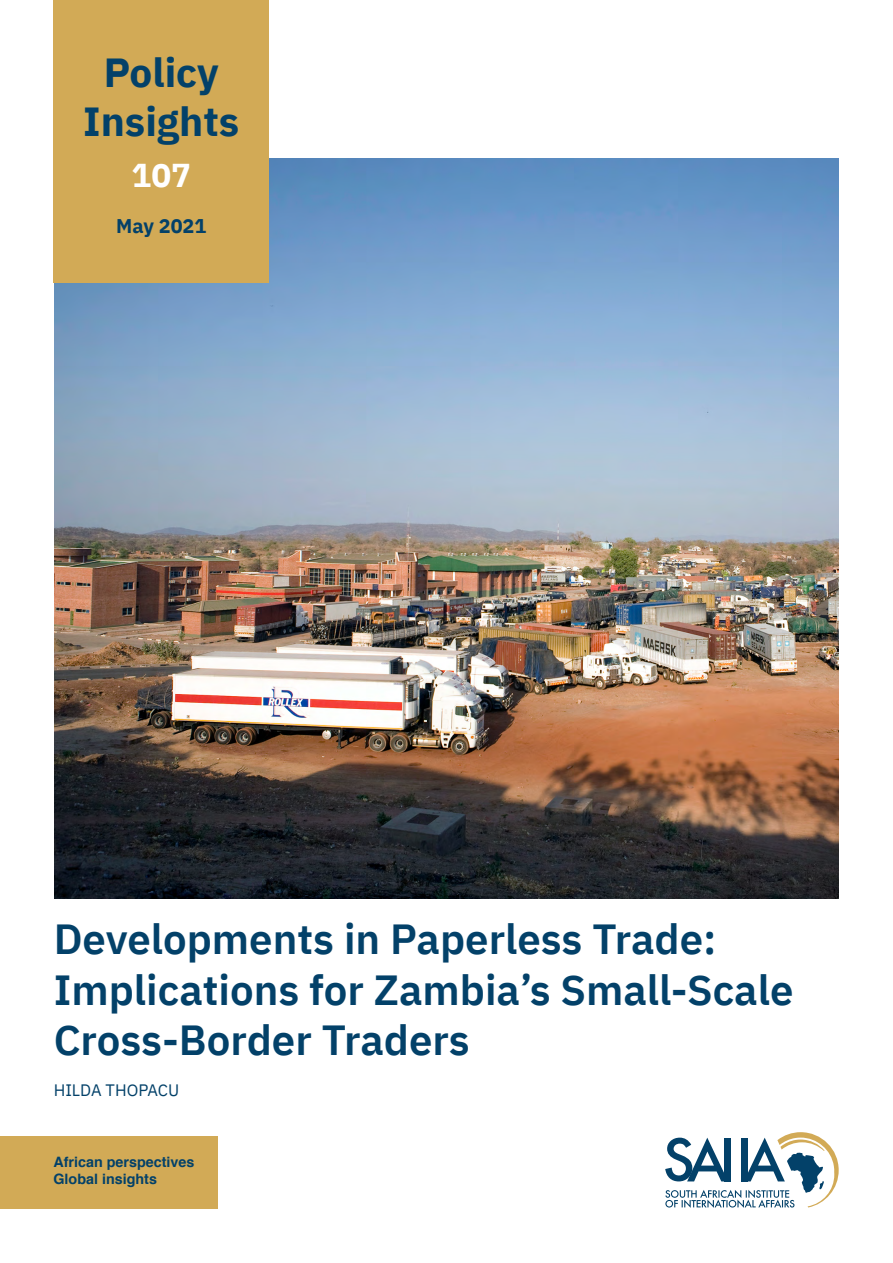
<style>
.page{position:relative;width:893px;height:1263px;background:#fff}
.page>*{position:absolute;margin:0;border:0;box-sizing:border-box;transform-origin:0 0}
.t1{font:600 42px/50.4px "IBM Plex Sans";color:#034169}
.t2{font:700 40.5px/48.6px "IBM Plex Sans";color:#034169;text-align:center}
.t3{font:700 33px "IBM Plex Sans";color:#fff}
.t4{font:700 19.8px "IBM Plex Sans";color:#034169}
.t5{font:16.5px "IBM Plex Sans";color:#034169}
.t6{font:700 14.4px/17.2px "Helvetica";color:#034169}
</style>
<div class="page">
<img style="left:54px;top:158px;width:785px;height:740px">
<svg style="left:665px;top:1132px;width:174px;height:76px"></svg>
<div style="left:0;top:1136px;width:218px;height:72px;background:#d2aa56"></div>
<div style="left:54px;top:0;width:215px;height:283px;background:#d2aa56"></div>
<p class="t2" style="left:83px;top:45px;width:158px">Policy<br>Insights</p>
<p class="t3" style="left:132px;top:149px;width:61px">107</p>
<p class="t4" style="left:116px;top:210px;width:92px">May 2021</p>
<p class="t1" style="left:54px;top:911px;width:741px">Developments in Paperless Trade:<br>Implications for Zambia’s Small-Scale<br>Cross-Border Traders</p>
<p class="t5" style="left:54px;top:1078px;width:127px">HILDA THOPACU</p>
<p class="t6" style="left:53px;top:1153px;width:142px">African perspectives<br>Global insights</p>
</div>
